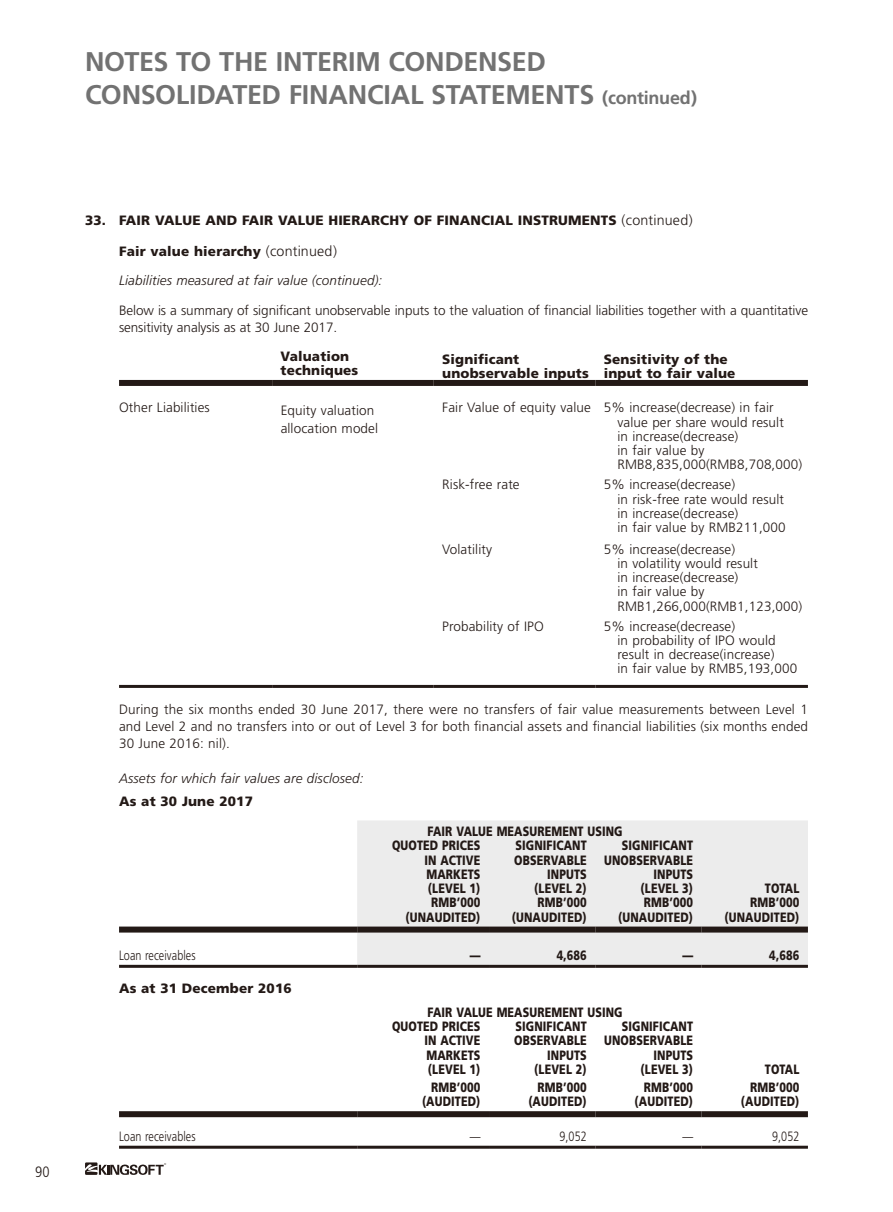
<style>
.page{position:relative;width:893px;height:1212px;background:#fff}
.page>*{position:absolute;margin:0;border:0;box-sizing:border-box;transform-origin:0 0}
.t1{font:700 27px/33px "Frutiger";letter-spacing:-.01em;color:#727272}
.t2{font:300 condensed 15px "Frutiger";color:#231916}
.t3{font:300 13.5px/14.2px "Frutiger";letter-spacing:.01em;color:#231916}
.t4{font:900 13.5px/14.2px "Frutiger";letter-spacing:.01em;color:#231916;text-align:right;scale:.8 1}
.t5{font:900 13.5px/14.2px "Frutiger";letter-spacing:.01em;color:#231916}
.t6{font:italic 300 13.5px/29.1px "Frutiger";letter-spacing:.01em;color:#231916}
.t7{font:300 13.5px "Frutiger";letter-spacing:.01em;color:#231916;scale:.8 1}
.s1{font-size:18px}
.s2{font-weight:300;font-size:14.25px}
.s3{font-weight:900;font-style:normal}
.s4{font-style:normal;font-size:14.25px}
</style>
<div class="page">
<svg style="left:85px;top:1162px;width:81px;height:13px"></svg>
<div style="left:119px;top:380px;width:153px;height:6px;background:#231916"></div>
<div style="left:272px;top:380px;width:162px;height:6px;background:#231916"></div>
<div style="left:434px;top:380px;width:161px;height:6px;background:#231916"></div>
<div style="left:595px;top:380px;width:213px;height:6px;background:#231916"></div>
<hr style="left:119px;top:685px;width:153px;height:3px;background:#231916">
<hr style="left:272px;top:685px;width:162px;height:3px;background:#231916">
<hr style="left:434px;top:685px;width:161px;height:3px;background:#231916">
<hr style="left:595px;top:685px;width:213px;height:3px;background:#231916">
<div style="left:357px;top:820px;width:451px;height:145px;background:#ececec"></div>
<div style="left:119px;top:926px;width:238px;height:6px;background:#231916"></div>
<div style="left:357px;top:926px;width:132px;height:6px;background:#231916"></div>
<div style="left:489px;top:926px;width:106px;height:6px;background:#231916"></div>
<div style="left:595px;top:926px;width:107px;height:6px;background:#231916"></div>
<div style="left:702px;top:926px;width:106px;height:6px;background:#231916"></div>
<hr style="left:119px;top:965px;width:238px;height:3px;background:#231916">
<hr style="left:357px;top:965px;width:132px;height:3px;background:#231916">
<hr style="left:489px;top:965px;width:106px;height:3px;background:#231916">
<hr style="left:595px;top:965px;width:107px;height:3px;background:#231916">
<hr style="left:702px;top:965px;width:106px;height:3px;background:#231916">
<div style="left:119px;top:1111px;width:238px;height:6px;background:#231916"></div>
<div style="left:357px;top:1111px;width:132px;height:6px;background:#231916"></div>
<div style="left:489px;top:1111px;width:106px;height:6px;background:#231916"></div>
<div style="left:595px;top:1111px;width:107px;height:6px;background:#231916"></div>
<div style="left:702px;top:1111px;width:106px;height:6px;background:#231916"></div>
<hr style="left:119px;top:1146px;width:238px;height:3px;background:#231916">
<hr style="left:357px;top:1146px;width:132px;height:3px;background:#231916">
<hr style="left:489px;top:1146px;width:106px;height:3px;background:#231916">
<hr style="left:595px;top:1146px;width:107px;height:3px;background:#231916">
<hr style="left:702px;top:1146px;width:106px;height:3px;background:#231916">
<h1 class="t1" style="left:85px;top:45px;width:614px">NOTES TO THE INTERIM CONDENSED<br>CONSOLIDATED FINANCIAL STATEMENTS <span class="s1">(continued)</span></h1>
<p class="t2" style="left:35px;top:1164px;width:16px">90</p>
<p class="t5" style="left:85px;top:213px;width:609px">33. FAIR VALUE AND FAIR VALUE HIERARCHY OF FINANCIAL INSTRUMENTS <span class="s2">(continued)</span></p>
<p class="t6" style="left:119px;top:237px;width:265px"><span class="s3">Fair value hierarchy</span> <span class="s4">(continued)<br></span>Liabilities measured at fair value (continued):</p>
<p class="t3" style="left:119px;top:302px;width:691px;line-height:17.2px">Below is a summary of significant unobservable inputs to the valuation of financial liabilities together with a quantitative sensitivity analysis as at 30 June 2017.</p>
<p class="t5" style="left:281px;top:349px;width:79px">Valuation techniques</p>
<p class="t5" style="left:442px;top:352px;width:148px">Significant unobservable inputs</p>
<p class="t5" style="left:604px;top:352px;width:133px">Sensitivity of the input to fair value</p>
<p class="t3" style="left:119px;top:401px;width:92px">Other Liabilities</p>
<p class="t3" style="left:281px;top:402px;width:99px;line-height:17.2px">Equity valuation allocation model</p>
<p class="t3" style="left:617px;top:401px;width:186px;text-indent:-175px">Fair Value of equity value 5% increase(decrease) in fair value per share would result<br>in increase(decrease)<br>in fair value by<br>RMB8,835,000(RMB8,708,000)</p>
<p class="t3" style="left:442px;top:478px;width:79px">Risk-free rate</p>
<p class="t3" style="left:617px;top:478px;width:170px;text-indent:-14px">5% increase(decrease)<br>in risk-free rate would result in increase(decrease)<br>in fair value by RMB211,000</p>
<p class="t3" style="left:442px;top:542px;width:51px">Volatility</p>
<p class="t3" style="left:617px;top:542px;width:186px;text-indent:-14px">5% increase(decrease)<br>in volatility would result<br>in increase(decrease)<br>in fair value by<br>RMB1,266,000(RMB1,123,000)</p>
<p class="t3" style="left:442px;top:619px;width:103px">Probability of IPO</p>
<p class="t3" style="left:617px;top:619px;width:181px;text-indent:-14px">5% increase(decrease)<br>in probability of IPO would result in decrease(increase)<br>in fair value by RMB5,193,000</p>
<p class="t3" style="left:119px;top:701px;width:690px;line-height:17.2px;text-align:justify">During the six months ended 30 June 2017, there were no transfers of fair value measurements between Level 1 and Level 2 and no transfers into or out of Level 3 for both financial assets and financial liabilities (six months ended 30 June 2016: nil).</p>
<p class="t6" style="left:119px;top:764px;width:246px">Assets for which fair values are disclosed:</p>
<p class="t5" style="left:119px;top:794px;width:135px">As at 30 June 2017</p>
<p class="t4" style="left:428px;top:824px;width:245px">FAIR VALUE MEASUREMENT USING</p>
<p class="t4" style="left:392px;top:838px;width:112px">QUOTED PRICES</p>
<p class="t4" style="left:424px;top:853px;width:72px">IN ACTIVE</p>
<p class="t4" style="left:426px;top:867px;width:69px">MARKETS</p>
<p class="t4" style="left:428px;top:881px;width:67px">(LEVEL 1)</p>
<p class="t4" style="left:514px;top:838px;width:92px">SIGNIFICANT<br>OBSERVABLE<br>INPUTS (LEVEL 2)</p>
<p class="t4" style="left:604px;top:838px;width:113px">SIGNIFICANT<br>UNOBSERVABLE<br>INPUTS<br>(LEVEL 3)</p>
<p class="t4" style="left:765px;top:881px;width:45px">TOTAL</p>
<p class="t4" style="left:431px;top:895px;width:63px">RMB’000</p>
<p class="t4" style="left:537px;top:895px;width:63px">RMB’000</p>
<p class="t4" style="left:644px;top:895px;width:63px">RMB’000</p>
<p class="t4" style="left:750px;top:895px;width:63px">RMB’000</p>
<p class="t4" style="left:406px;top:910px;width:95px">(UNAUDITED)</p>
<p class="t4" style="left:512px;top:910px;width:95px">(UNAUDITED)</p>
<p class="t4" style="left:618px;top:910px;width:95px">(UNAUDITED)</p>
<p class="t4" style="left:724px;top:910px;width:95px">(UNAUDITED)</p>
<p class="t7" style="left:119px;top:947px;width:97px">Loan receivables</p>
<p class="t4" style="left:470px;top:948px;width:15px">—</p>
<p class="t4" style="left:557px;top:948px;width:39px">4,686</p>
<p class="t4" style="left:682px;top:948px;width:15px">—</p>
<p class="t4" style="left:769px;top:948px;width:39px">4,686</p>
<p class="t5" style="left:119px;top:981px;width:174px">As at 31 December 2016</p>
<p class="t4" style="left:428px;top:1005px;width:245px">FAIR VALUE MEASUREMENT USING</p>
<p class="t4" style="left:392px;top:1019px;width:112px">QUOTED PRICES</p>
<p class="t4" style="left:424px;top:1033px;width:72px">IN ACTIVE</p>
<p class="t4" style="left:426px;top:1048px;width:69px">MARKETS</p>
<p class="t4" style="left:428px;top:1062px;width:67px">(LEVEL 1)</p>
<p class="t4" style="left:514px;top:1019px;width:92px">SIGNIFICANT<br>OBSERVABLE<br>INPUTS (LEVEL 2)</p>
<p class="t4" style="left:604px;top:1019px;width:113px">SIGNIFICANT<br>UNOBSERVABLE<br>INPUTS<br>(LEVEL 3)</p>
<p class="t4" style="left:765px;top:1062px;width:45px">TOTAL</p>
<p class="t4" style="left:431px;top:1080px;width:63px">RMB’000</p>
<p class="t4" style="left:537px;top:1080px;width:63px">RMB’000</p>
<p class="t4" style="left:644px;top:1080px;width:63px">RMB’000</p>
<p class="t4" style="left:750px;top:1080px;width:63px">RMB’000</p>
<p class="t4" style="left:422px;top:1094px;width:75px">(AUDITED)</p>
<p class="t4" style="left:528px;top:1094px;width:75px">(AUDITED)</p>
<p class="t4" style="left:635px;top:1094px;width:75px">(AUDITED)</p>
<p class="t4" style="left:741px;top:1094px;width:75px">(AUDITED)</p>
<p class="t7" style="left:119px;top:1128px;width:97px">Loan receivables</p>
<p class="t7" style="left:470px;top:1128px;width:15px">—</p>
<p class="t7" style="left:559px;top:1128px;width:36px">9,052</p>
<p class="t7" style="left:682px;top:1128px;width:15px">—</p>
<p class="t7" style="left:772px;top:1128px;width:36px">9,052</p>
</div>
